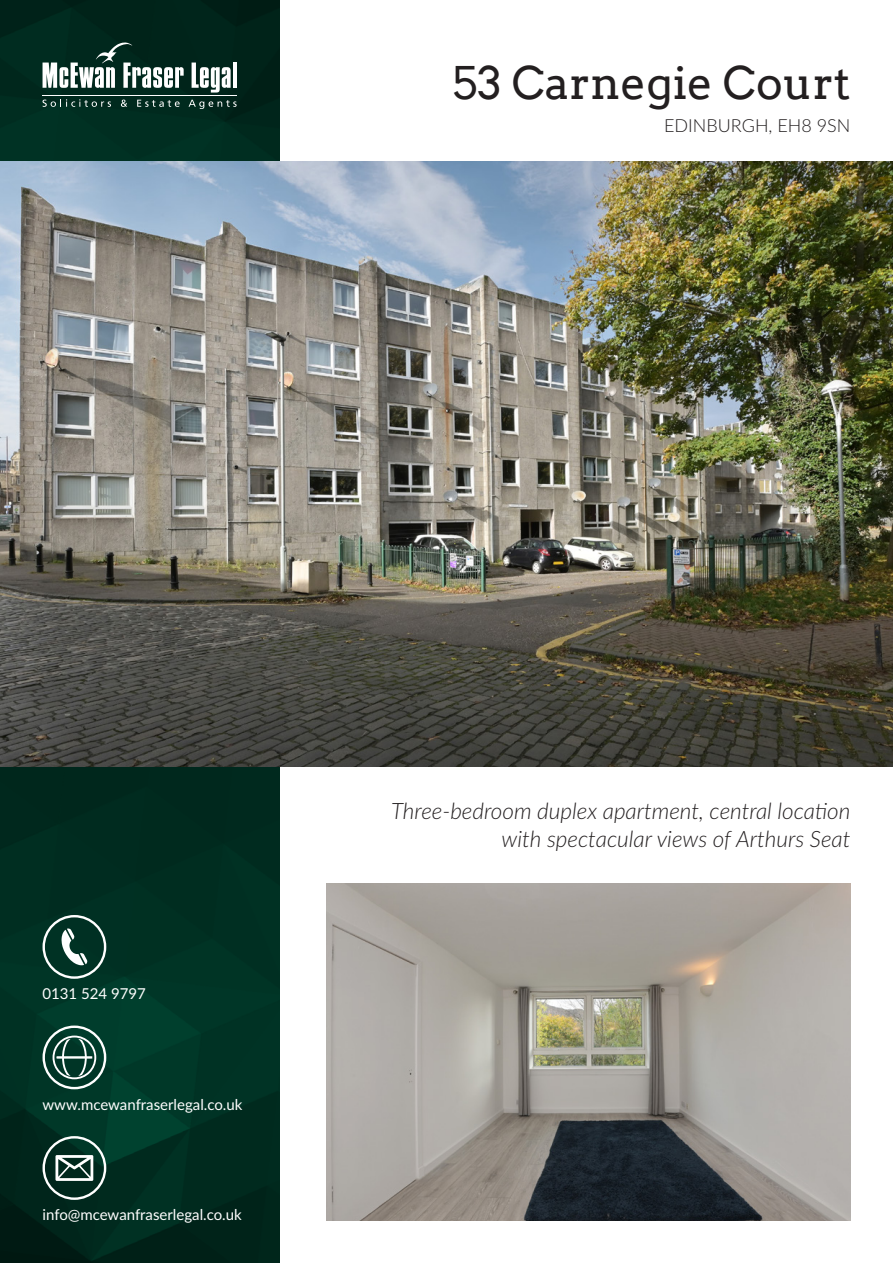
<style>
.page{position:relative;width:893px;height:1263px;background:#fff}
.page>*{position:absolute;margin:0;border:0;box-sizing:border-box;transform-origin:0 0}
.t1{font:45px "Arvo";color:#231f20}
.t2{font:italic 300 22.5px/27px "Lato";color:#231f20;text-align:right}
.t3{font:300 18px "Lato";color:#231f20}
.t4{font:15px "Lato";color:#fff}
</style>
<div class="page">
<img style="left:0;top:0;width:279px;height:1263px">
<img style="left:0;top:162px;width:893px;height:605px">
<svg style="left:43px;top:43px;width:141px;height:45px"></svg>
<svg style="left:192px;top:63px;width:39px;height:30px"></svg>
<hr style="left:233px;top:63px;width:4px;height:25px;background:#fff">
<hr style="left:43px;top:95px;width:194px;height:1px;background:#fff">
<svg style="left:43px;top:99px;width:68px;height:8px"></svg>
<svg style="left:121px;top:100px;width:6px;height:7px"></svg>
<svg style="left:137px;top:100px;width:43px;height:7px"></svg>
<svg style="left:189px;top:100px;width:48px;height:9px"></svg>
<img style="left:326px;top:883px;width:524px;height:337px">
<svg style="left:43px;top:915px;width:63px;height:64px;background:#335a4f"></svg>
<svg style="left:43px;top:1025px;width:63px;height:64px;background:#3a6559"></svg>
<svg style="left:43px;top:1136px;width:63px;height:64px;background:#3a5b52"></svg>
<h1 class="t1" style="left:452px;top:55px;width:400px">53 Carnegie Court</h1>
<p class="t3" style="left:664px;top:113px;width:188px">EDINBURGH, EH8 9SN</p>
<p class="t4" style="left:43px;top:983px;width:105px">0131 524 9797</p>
<p class="t4" style="left:43px;top:1094px;width:201px">www.mcewanfraserlegal.co.uk</p>
<p class="t4" style="left:43px;top:1204px;width:201px">info@mcewanfraserlegal.co.uk</p>
<p class="t2" style="left:391px;top:797px;width:461px">Three-bedroom duplex apartment, central location with spectacular views of Arthurs Seat</p>
</div>
